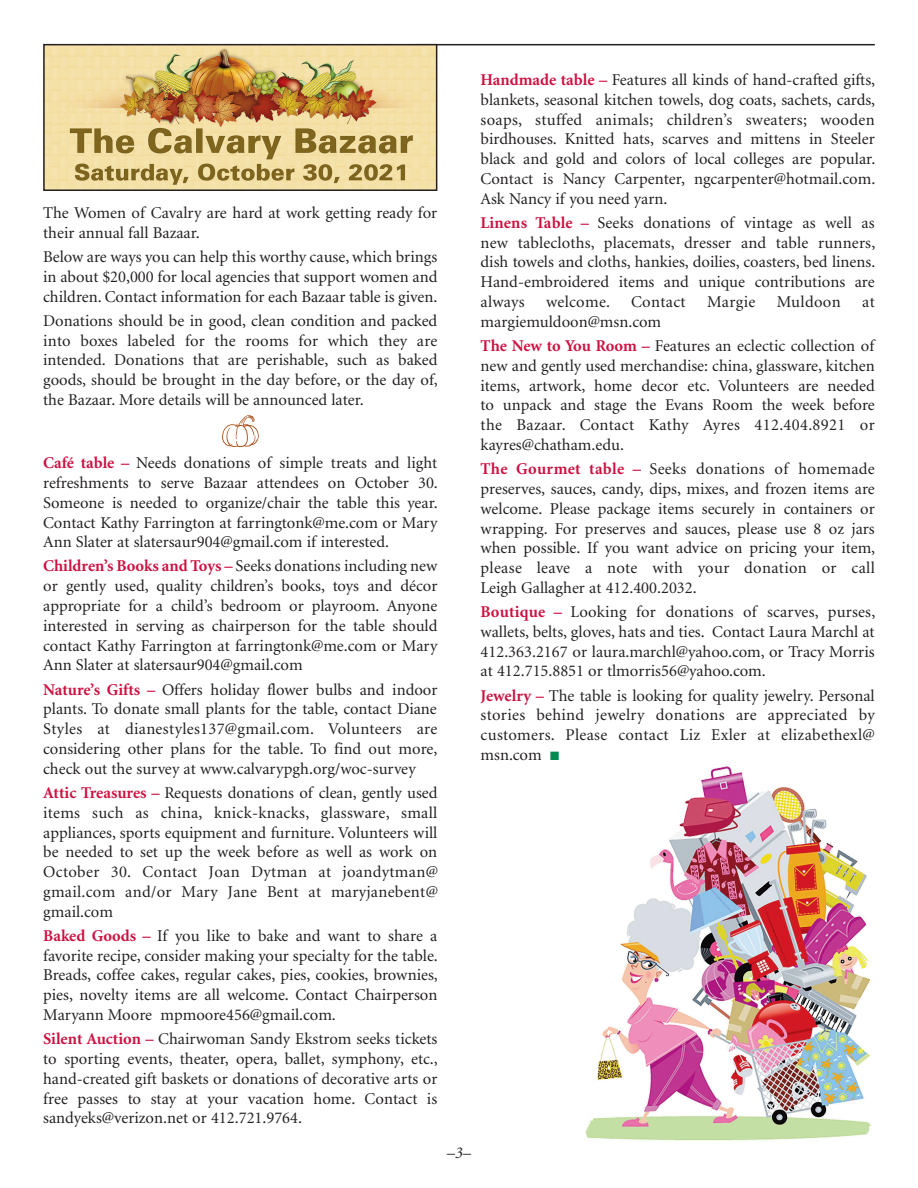
<style>
.page{position:relative;width:918px;height:1188px;background:#fff}
.page>*{position:absolute;margin:0;border:0;box-sizing:border-box;transform-origin:0 0}
.t1{font:16.5px/19.8px "Minion";color:#231f20;text-align:justify}
.t2{font:16.5px "Minion";letter-spacing:.02em;color:#231f20}
.t3{font:italic 16.5px "Minion";color:#231f20}
.s1{font-weight:700;color:#cd1141}
.s2{color:#008a52}
</style>
<div class="page">
<hr style="left:415px;top:44px;width:460px;height:1px;background:#231f20">
<img style="left:585px;top:766px;width:286px;height:375px">
<img style="left:222px;top:415px;width:37px;height:33px">
<img style="left:46px;top:47px;width:388px;height:141px">
<div style="left:43px;top:44px;width:394px;height:147px;border:2px solid #231f20"></div>
<p class="t1" style="left:43px;top:204px;width:396px">The Women of Cavalry are hard at work getting ready for their annual fall Bazaar.</p>
<p class="t1" style="left:43px;top:248px;width:396px">Below are ways you can help this worthy cause, which brings in about $20,000 for local agencies that support women and children. Contact information for each Bazaar table is given.</p>
<p class="t1" style="left:43px;top:312px;width:396px">Donations should be in good, clean condition and packed into boxes labeled for the rooms for which they are intended. Donations that are perishable, such as baked goods, should be brought in the day before, or the day of, the Bazaar. More details will be announced later.</p>
<p class="t1" style="left:43px;top:454px;width:396px"><span class="s1">Café table –</span> Needs donations of simple treats and light refreshments to serve Bazaar attendees on October 30.<br>Someone is needed to organize/chair the table this year.<br>Contact Kathy Farrington at farringtonk@me.com or Mary Ann Slater at slatersaur904@gmail.com if interested.</p>
<p class="t1" style="left:43px;top:558px;width:396px"><span class="s1">Children’s Books and Toys –</span> Seeks donations including new or gently used, quality children’s books, toys and décor appropriate for a child’s bedroom or playroom. Anyone interested in serving as chairperson for the table should contact Kathy Farrington at farringtonk@me.com or Mary Ann Slater at slatersaur904@gmail.com</p>
<p class="t1" style="left:43px;top:681px;width:396px"><span class="s1">Nature’s Gifts –</span> Offers holiday flower bulbs and indoor plants. To donate small plants for the table, contact Diane Styles at dianestyles137@gmail.com. Volunteers are considering other plans for the table. To find out more, check out the survey at www.calvarypgh.org/woc-survey</p>
<p class="t1" style="left:43px;top:784px;width:396px"><span class="s1">Attic Treasures –</span> Requests donations of clean, gently used items such as china, knick-knacks, glassware, small appliances, sports equipment and furniture. Volunteers will be needed to set up the week before as well as work on October 30. Contact Joan Dytman at joandytman@ gmail.com and/or Mary Jane Bent at maryjanebent@ gmail.com</p>
<p class="t1" style="left:43px;top:927px;width:396px"><span class="s1">Baked Goods –</span> If you like to bake and want to share a favorite recipe, consider making your specialty for the table.<br>Breads, coffee cakes, regular cakes, pies, cookies, brownies, pies, novelty items are all welcome. Contact Chairperson Maryann Moore mpmoore456@gmail.com.</p>
<p class="t1" style="left:43px;top:1030px;width:396px"><span class="s1">Silent Auction –</span> Chairwoman Sandy Ekstrom seeks tickets to sporting events, theater, opera, ballet, symphony, etc., hand-created gift baskets or donations of decorative arts or free passes to stay at your vacation home. Contact is sandyeks@verizon.net or 412.721.9764.</p>
<p class="t3" style="left:447px;top:1146px;width:26px">–3–</p>
<p class="t1" style="left:481px;top:71px;width:396px"><span class="s1">Handmade table –</span> Features all kinds of hand-crafted gifts, blankets, seasonal kitchen towels, dog coats, sachets, cards, soaps, stuffed animals; children’s sweaters; wooden birdhouses. Knitted hats, scarves and mittens in Steeler black and gold and colors of local colleges are popular.<br>Contact is Nancy Carpenter, ngcarpenter@hotmail.com.<br>Ask Nancy if you need yarn.</p>
<p class="t1" style="left:481px;top:214px;width:396px"><span class="s1">Linens Table –</span> Seeks donations of vintage as well as new tablecloths, placemats, dresser and table runners, dish towels and cloths, hankies, doilies, coasters, bed linens.<br>Hand-embroidered items and unique contributions are always</p>
<p class="t2" style="left:546px;top:295px;width:66px">welcome.</p>
<p class="t2" style="left:631px;top:295px;width:56px">Contact</p>
<p class="t1" style="left:707px;top:293px;width:50px">Margie</p>
<p class="t2" style="left:777px;top:295px;width:65px">Muldoon</p>
<p class="t1" style="left:862px;top:293px;width:14px">at</p>
<p class="t1" style="left:481px;top:311px;width:395px;line-height:24.2px">margiemuldoon@msn.com<br><span class="s1">The New to You Room –</span> Features an eclectic collection of</p>
<p class="t1" style="left:481px;top:357px;width:396px">new and gently used merchandise: china, glassware, kitchen items, artwork, home decor etc. Volunteers are needed to unpack and stage the Evans Room the week before the Bazaar. Contact Kathy Ayres 412.404.8921 or kayres@chatham.edu.</p>
<p class="t1" style="left:481px;top:460px;width:396px"><span class="s1">The Gourmet table –</span> Seeks donations of homemade preserves, sauces, candy, dips, mixes, and frozen items are welcome. Please package items securely in containers or wrapping. For preserves and sauces, please use 8 oz jars when possible. If you want advice on pricing your item, please leave a note with your donation or call Leigh Gallagher at 412.400.2032.</p>
<p class="t1" style="left:481px;top:603px;width:396px"><span class="s1">Boutique –</span> Looking for donations of scarves, purses, wallets, belts, gloves, hats and ties. Contact Laura Marchl at 412.363.2167 or laura.marchl@yahoo.com, or Tracy Morris at 412.715.8851 or tlmorris56@yahoo.com.</p>
<p class="t1" style="left:481px;top:687px;width:396px"><span class="s1">Jewelry –</span> The table is looking for quality jewelry. Personal stories behind jewelry donations are appreciated by customers. Please contact Liz Exler at elizabethexl@ msn.com <span class="s2">■</span></p>
</div>
